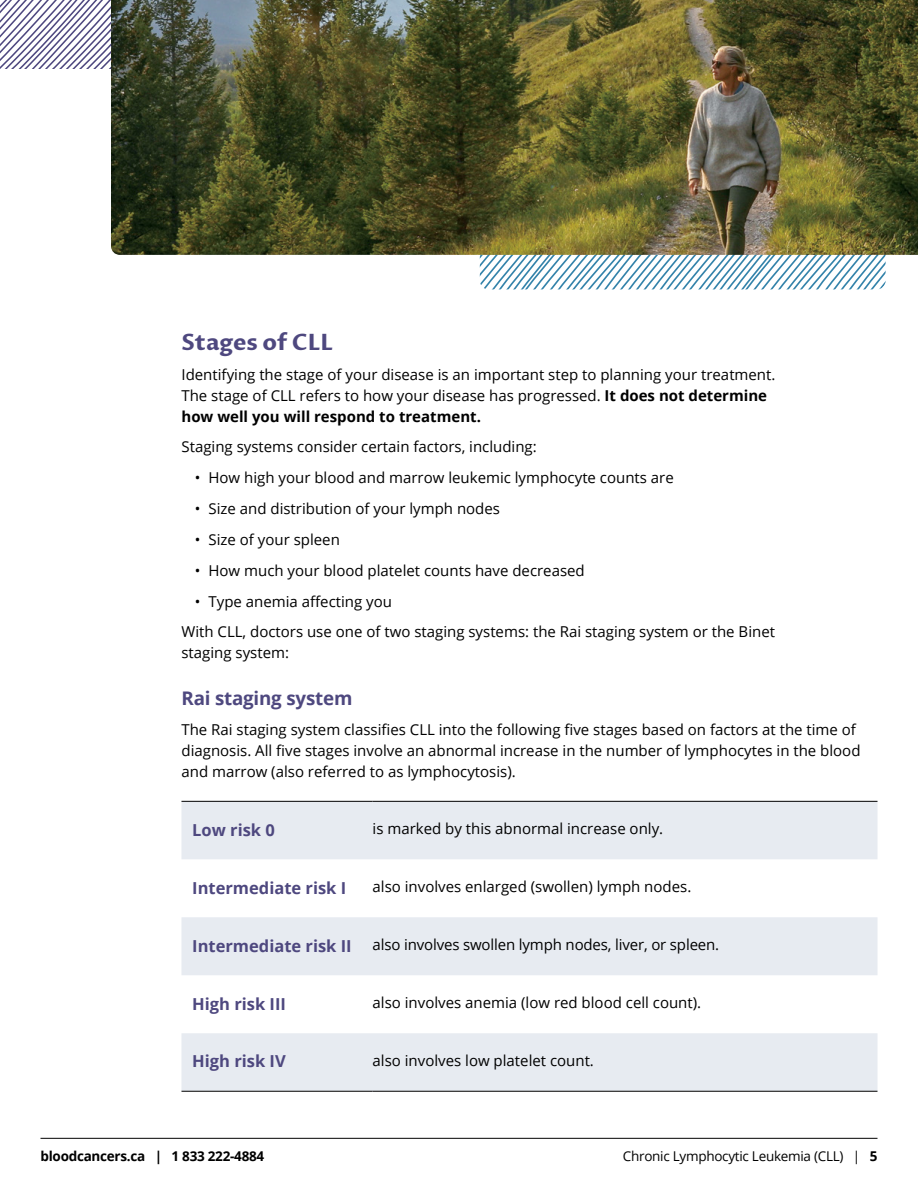
<style>
.page{position:relative;width:918px;height:1188px;background:#fff}
.page>*{position:absolute;margin:0;border:0;box-sizing:border-box;transform-origin:0 0}
.t1{font:700 22.5px "Proza Libre";color:#4e487f}
.t2{font:700 18.75px "Open Sans";letter-spacing:-.01em;color:#4e487f}
.t3{font:700 16.5px "Open Sans";color:#4e487f}
.t4{font:15px/21px "Open Sans";color:#000}
.t5{font:13.5px "Open Sans";letter-spacing:-.02em;color:#000}
.t6{font:700 13.5px "Open Sans";letter-spacing:-.02em;color:#000}
.s1{font-weight:700}
</style>
<div class="page">
<hr style="left:40px;top:1138px;width:838px;height:1px;background:#000">
<svg style="left:0;top:0;width:111px;height:69px"></svg>
<svg style="left:480px;top:255px;width:406px;height:34px"></svg>
<img style="left:111px;top:0;width:807px;height:255px">
<svg style="left:181px;top:802px;width:697px;height:289px;fill:#e7ebf1"></svg>
<hr style="left:181px;top:1091px;width:192px;height:1px;background:#000">
<hr style="left:373px;top:1091px;width:505px;height:1px;background:#000">
<hr style="left:181px;top:801px;width:192px;height:1px;background:#000">
<hr style="left:373px;top:801px;width:505px;height:1px;background:#000">
<h1 class="t1" style="left:181px;top:328px;width:153px">Stages of CLL</h1>
<p class="t4" style="left:181px;top:364px;width:596px">Identifying the stage of your disease is an important step to planning your treatment.<br>The stage of CLL refers to how your disease has progressed. <span class="s1">It does not determine how well you will respond to treatment.</span></p>
<p class="t4" style="left:181px;top:436px;width:357px">Staging systems consider certain factors, including:</p>
<p class="t4" style="left:195px;top:467px;width:480px">• How high your blood and marrow leukemic lymphocyte counts are</p>
<p class="t4" style="left:195px;top:498px;width:307px">• Size and distribution of your lymph nodes</p>
<p class="t4" style="left:195px;top:529px;width:146px">• Size of your spleen</p>
<p class="t4" style="left:195px;top:560px;width:391px">• How much your blood platelet counts have decreased</p>
<p class="t4" style="left:181px;top:587px;width:595px;line-height:30px;text-indent:13px">• Type anemia affecting you<br>With CLL, doctors use one of two staging systems: the Rai staging system or the Binet</p>
<p class="t4" style="left:181px;top:642px;width:109px">staging system:</p>
<p class="t2" style="left:181px;top:685px;width:172px">Rai staging system</p>
<p class="t4" style="left:181px;top:718px;width:681px">The Rai staging system classifies CLL into the following five stages based on factors at the time of diagnosis. All five stages involve an abnormal increase in the number of lymphocytes in the blood and marrow (also referred to as lymphocytosis).</p>
<p class="t3" style="left:192px;top:818px;width:84px">Low risk 0</p>
<p class="t4" style="left:373px;top:818px;width:292px">is marked by this abnormal increase only.</p>
<p class="t3" style="left:192px;top:876px;width:156px">Intermediate risk I</p>
<p class="t4" style="left:373px;top:876px;width:320px">also involves enlarged (swollen) lymph nodes.</p>
<p class="t3" style="left:192px;top:934px;width:161px">Intermediate risk II</p>
<p class="t4" style="left:373px;top:934px;width:348px">also involves swollen lymph nodes, liver, or spleen.</p>
<p class="t3" style="left:192px;top:992px;width:95px">High risk III</p>
<p class="t4" style="left:373px;top:992px;width:330px">also involves anemia (low red blood cell count).</p>
<p class="t3" style="left:192px;top:1050px;width:95px">High risk IV</p>
<p class="t4" style="left:373px;top:1050px;width:223px">also involves low platelet count.</p>
<p class="t6" style="left:40px;top:1147px;width:225px">bloodcancers.ca | 1 833 222-4884</p>
<p class="t5" style="left:623px;top:1147px;width:256px">Chronic Lymphocytic Leukemia (CLL) | <span class="s1">5</span></p>
</div>
